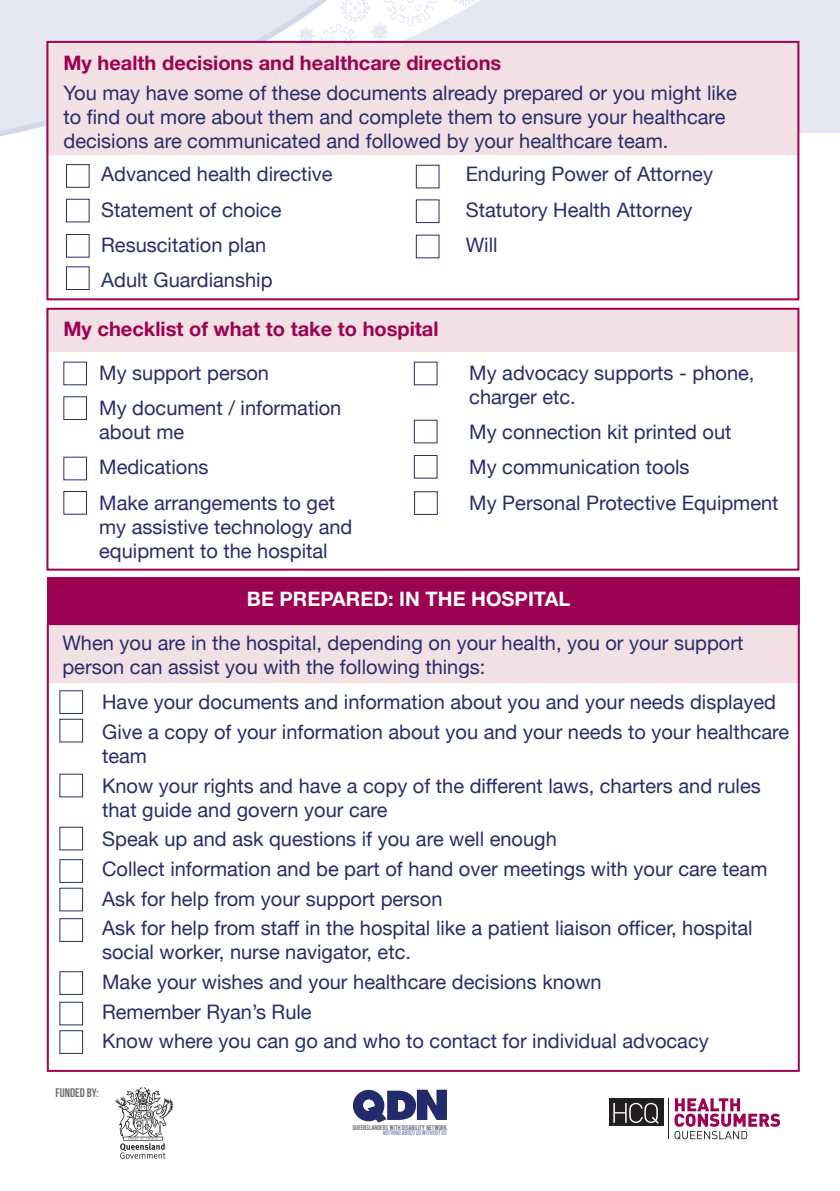
<style>
.page{position:relative;width:840px;height:1191px;background:#fff}
.page>*{position:absolute;margin:0;border:0;box-sizing:border-box;transform-origin:0 0}
.t1{font:20px/24px "Helvetica Neue";color:#262d6b}
.t2{font:700 20px "Helvetica Neue";color:#9d0151}
.t3{font:700 20px "Helvetica Neue";color:#fff}
.t4{font:12.4px "Bebas Neue";color:#6d6e70}
.t5{font:5.4px "Bebas";letter-spacing:-.005em;color:#6d6e70}
.t6{font:italic 5.4px "Bebas";color:#7a90c2}
</style>
<div class="page">
<div style="left:47px;top:624px;width:752px;height:58px;background:#f2e0e4"></div>
<div style="left:0;top:0;width:839px;height:133px;background:#e5e8f3"></div>
<svg style="left:0;top:0;width:449px;height:137px"></svg>
<svg style="left:449px;top:0;width:104px;height:41px"></svg>
<div style="left:46px;top:42px;width:753px;height:112px;background:#f2e0e4"></div>
<div style="left:46px;top:41px;width:753px;height:259px;border:2px solid #9d0151"></div>
<div style="left:66px;top:164px;width:24px;height:24px;border:1px solid #262d6b"></div>
<div style="left:66px;top:199px;width:24px;height:23px;border:1px solid #262d6b"></div>
<div style="left:66px;top:234px;width:24px;height:24px;border:1px solid #262d6b"></div>
<div style="left:66px;top:266px;width:24px;height:24px;border:1px solid #262d6b"></div>
<div style="left:415px;top:165px;width:24px;height:23px;border:1px solid #262d6b"></div>
<div style="left:415px;top:199px;width:24px;height:24px;border:1px solid #262d6b"></div>
<div style="left:46px;top:308px;width:753px;height:44px;background:#f2e0e4"></div>
<div style="left:46px;top:308px;width:753px;height:262px;border:2px solid #9d0151"></div>
<div style="left:413px;top:455px;width:24px;height:23px;border:1px solid #262d6b"></div>
<div style="left:414px;top:491px;width:23px;height:24px;border:1px solid #262d6b"></div>
<div style="left:47px;top:577px;width:752px;height:47px;background:#9d0151"></div>
<div style="left:63px;top:396px;width:24px;height:24px;border:1px solid #262d6b"></div>
<div style="left:63px;top:491px;width:24px;height:23px;border:1px solid #262d6b"></div>
<div style="left:59px;top:690px;width:24px;height:24px;border:1px solid #262d6b"></div>
<div style="left:59px;top:719px;width:24px;height:23px;border:1px solid #262d6b"></div>
<div style="left:59px;top:918px;width:24px;height:24px;border:1px solid #262d6b"></div>
<div style="left:59px;top:859px;width:24px;height:24px;border:1px solid #262d6b"></div>
<div style="left:59px;top:971px;width:24px;height:24px;border:1px solid #262d6b"></div>
<div style="left:59px;top:1001px;width:24px;height:24px;border:1px solid #262d6b"></div>
<div style="left:59px;top:1030px;width:24px;height:24px;border:1px solid #262d6b"></div>
<svg style="left:353px;top:1089px;width:93px;height:33px"></svg>
<div style="left:608px;top:1098px;width:55px;height:28px;background:#231f20"></div>
<svg style="left:613px;top:1102px;width:45px;height:21px"></svg>
<svg style="left:674px;top:1098px;width:105px;height:41px"></svg>
<hr style="left:668px;top:1098px;width:1px;height:41px;background:#231f20">
<svg style="left:115px;top:1087px;width:58px;height:71px"></svg>
<h3 class="t2" style="left:63px;top:50px;width:439px">My health decisions and healthcare directions</h3>
<p class="t1" style="left:63px;top:82px;width:674px">You may have some of these documents already prepared or you might like to find out more about them and complete them to ensure your healthcare decisions are communicated and followed by your healthcare team.</p>
<p class="t1" style="left:101px;top:163px;width:233px">Advanced health directive</p>
<p class="t1" style="left:101px;top:199px;width:182px">Statement of choice</p>
<p class="t1" style="left:101px;top:234px;width:166px">Resuscitation plan</p>
<p class="t1" style="left:101px;top:269px;width:173px">Adult Guardianship</p>
<h3 class="t2" style="left:63px;top:317px;width:376px">My checklist of what to take to hospital</h3>
<p class="t1" style="left:99px;top:361px;width:171px">My support person</p>
<p class="t1" style="left:99px;top:397px;width:243px">My document / information about me</p>
<p class="t1" style="left:99px;top:456px;width:111px">Medications</p>
<p class="t1" style="left:99px;top:491px;width:255px">Make arrangements to get my assistive technology and equipment to the hospital</p>
<p class="t1" style="left:465px;top:163px;width:249px">Enduring Power of Attorney</p>
<p class="t1" style="left:465px;top:199px;width:228px">Statutory Health Attorney</p>
<p class="t1" style="left:465px;top:234px;width:33px">Will</p>
<p class="t1" style="left:469px;top:361px;width:286px">My advocacy supports - phone, charger etc.</p>
<p class="t1" style="left:469px;top:421px;width:263px">My connection kit printed out</p>
<p class="t1" style="left:469px;top:456px;width:222px">My communication tools</p>
<p class="t1" style="left:469px;top:491px;width:310px">My Personal Protective Equipment</p>
<h2 class="t3" style="left:247px;top:586px;width:324px">BE PREPARED: IN THE HOSPITAL</h2>
<p class="t1" style="left:62px;top:632px;width:682px">When you are in the hospital, depending on your health, you or your support person can assist you with the following things:</p>
<p class="t1" style="left:102px;top:691px;width:675px">Have your documents and information about you and your needs displayed</p>
<p class="t1" style="left:102px;top:721px;width:688px">Give a copy of your information about you and your needs to your healthcare team</p>
<p class="t1" style="left:102px;top:774px;width:659px">Know your rights and have a copy of the different laws, charters and rules that guide and govern your care</p>
<p class="t1" style="left:102px;top:828px;width:456px">Speak up and ask questions if you are well enough</p>
<p class="t1" style="left:102px;top:858px;width:666px">Collect information and be part of hand over meetings with your care team</p>
<p class="t1" style="left:102px;top:887px;width:342px">Ask for help from your support person</p>
<p class="t1" style="left:102px;top:917px;width:651px">Ask for help from staff in the hospital like a patient liaison officer, hospital social worker, nurse navigator, etc.</p>
<p class="t1" style="left:102px;top:971px;width:500px">Make your wishes and your healthcare decisions known</p>
<p class="t1" style="left:102px;top:1000px;width:211px">Remember Ryan’s Rule</p>
<p class="t1" style="left:102px;top:1030px;width:607px">Know where you can go and who to contact for individual advocacy</p>
<p class="t4" style="left:55px;top:1086px;width:45px">FUNDED BY:</p>
<p class="t5" style="left:352px;top:1123px;width:96px">QUEENSLANDERS WITH DISABILITY NETWORK</p>
<p class="t6" style="left:382px;top:1128px;width:67px">NOTHINGABOUTUSWITHOUTUS</p>
</div>
